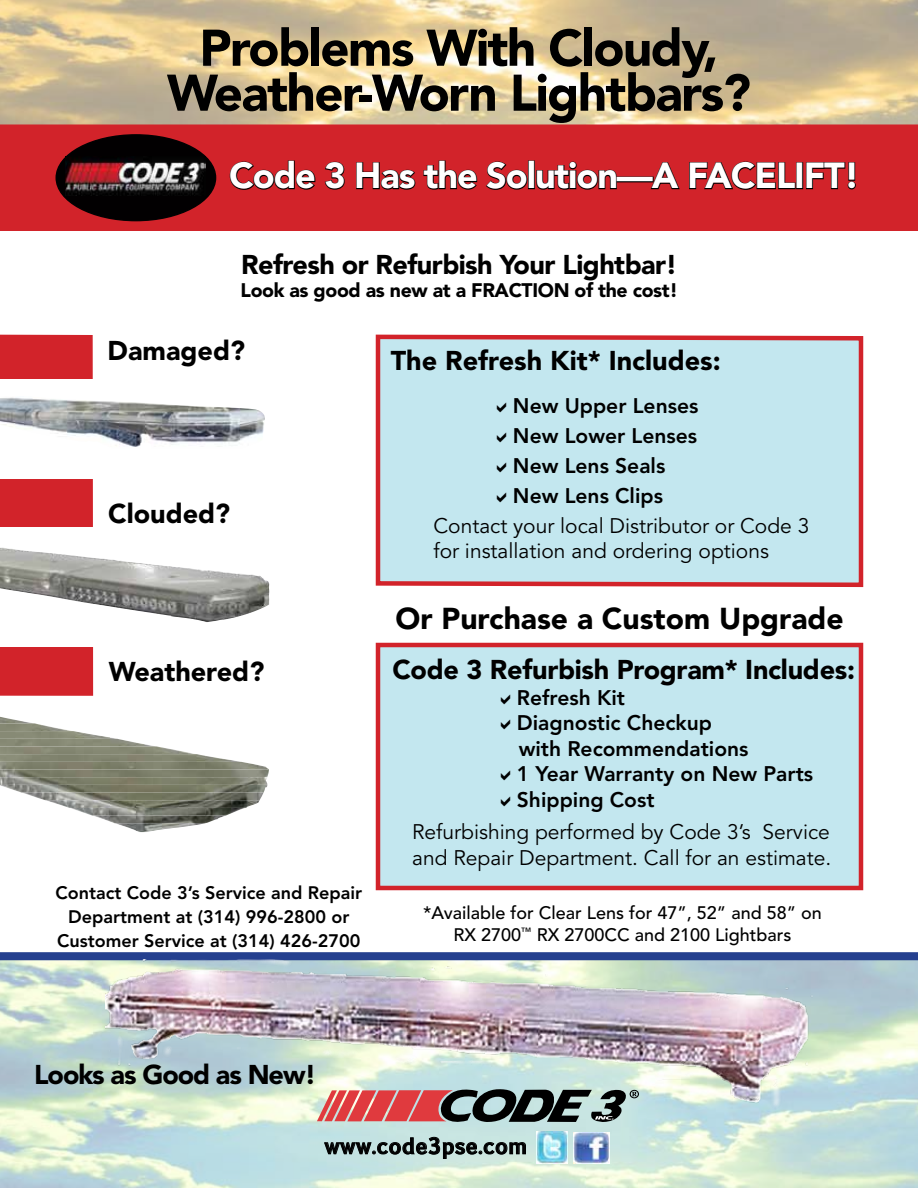
<style>
.page{position:relative;width:918px;height:1188px;background:#fff}
.page>*{position:absolute;margin:0;border:0;box-sizing:border-box;transform-origin:0 0}
.t1{font:900 51px/45px "Avenir";letter-spacing:-.03em;color:#000;text-align:center}
.t2{font:900 36px "Avenir";letter-spacing:-.03em;color:#fff}
.t3{font:900 30px "Avenir";color:#000}
.t4{font:900 27px "Avenir";letter-spacing:-.01em;color:#000}
.t5{font:900 27px "Avenir";letter-spacing:-.04em;color:#000}
.t6{font:21px/25.2px "Avenir";color:#000}
.t7{font:800 21px/25.5px "Avenir";color:#000}
.t8{font:700 21px "Euphemia UCAS";color:#000}
.t9{font:900 19.5px "Avenir";letter-spacing:-.02em;color:#000}
.t10{font:800 18px/24px "Avenir";color:#000;text-align:center}
.t11{font:500 18px/21.6px "Avenir";color:#000;text-align:center}
</style>
<div class="page">
<img style="left:0;top:960px;width:918px;height:228px">
<img style="left:0;top:0;width:918px;height:124px">
<div style="left:376px;top:643px;width:487px;height:247px;background:#c3e7ef;border:4px solid #d2232a"></div>
<svg style="left:375px;top:334px;width:489px;height:254px;background:#c4dee5"></svg>
<div style="left:0;top:124px;width:918px;height:107px;background:#d2232a"></div>
<svg style="left:229px;top:160px;width:87px;height:31px;background:#a11a20"></svg>
<svg style="left:324px;top:161px;width:21px;height:29px"></svg>
<svg style="left:355px;top:161px;width:61px;height:29px;background:#98191e"></svg>
<svg style="left:423px;top:160px;width:55px;height:30px;background:#9a191e"></svg>
<svg style="left:485px;top:161px;width:43px;height:30px"></svg>
<div style="left:528px;top:160px;width:7px;height:29px;border:2px solid #000"></div>
<svg style="left:535px;top:161px;width:83px;height:29px;background:#9a191e"></svg>
<div style="left:616px;top:177px;width:38px;height:5px;border:2px solid #000"></div>
<svg style="left:650px;top:161px;width:31px;height:29px"></svg>
<svg style="left:688px;top:161px;width:108px;height:30px;background:#9b191f"></svg>
<div style="left:796px;top:162px;width:7px;height:27px;border:2px solid #000"></div>
<svg style="left:805px;top:161px;width:52px;height:29px;background:#9b191e"></svg>
<svg style="left:324px;top:1136px;width:202px;height:23px;background:#9eb5b2"></svg>
<img style="left:536px;top:1132px;width:32px;height:32px">
<img style="left:573px;top:1133px;width:36px;height:31px">
<div style="left:56px;top:135px;width:160px;height:86px;background:#020001;border-radius:50%"></div>
<div style="left:56px;top:134px;width:160px;height:87px;border:2px solid #030102;border-radius:50%"></div>
<img style="left:66px;top:156px;width:139px;height:39px">
<svg style="left:0;top:952px;width:918px;height:8px;background:#2a4591"></svg>
<svg style="left:0;top:335px;width:270px;height:498px"></svg>
<svg style="left:317px;top:1111px;width:322px;height:15px;background:#998382"></svg>
<img style="left:106px;top:959px;width:706px;height:152px">
<div style="left:0;top:380px;width:280px;height:99px;background:#fff"></div>
<img style="left:0;top:397px;width:265px;height:50px">
<svg style="left:497px;top:402px;width:9px;height:10px"></svg>
<svg style="left:497px;top:432px;width:9px;height:10px"></svg>
<svg style="left:497px;top:462px;width:9px;height:10px"></svg>
<svg style="left:497px;top:492px;width:9px;height:10px"></svg>
<h1 class="t1" style="left:167px;top:25px;width:585px">Problems With Cloudy,<br>Weather-Worn Lightbars?</h1>
<h2 class="t2" style="left:229px;top:154px;width:632px">Code 3 Has the Solution—A FACELIFT!</h2>
<p class="t4" style="left:241px;top:248px;width:438px">Refresh or Refurbish Your Lightbar!</p>
<p class="t9" style="left:241px;top:278px;width:439px">Look as good as new at a FRACTION of the cost!</p>
<p class="t4" style="left:108px;top:334px;width:139px">Damaged?</p>
<p class="t4" style="left:108px;top:497px;width:124px">Clouded?</p>
<p class="t4" style="left:109px;top:655px;width:157px">Weathered?</p>
<p class="t10" style="left:55px;top:880px;width:308px">Contact Code 3’s Service and Repair<br>Department at (314) 996-2800 or<br>Customer Service at (314) 426-2700</p>
<p class="t4" style="left:391px;top:344px;width:331px">The Refresh Kit* Includes:</p>
<p class="t7" style="left:513px;top:391px;width:187px;line-height:30px">New Upper Lenses<br>New Lower Lenses<br>New Lens Seals<br>New Lens Clips</p>
<p class="t6" style="left:433px;top:513px;width:377px">Contact your local Distributor or Code 3 for installation and ordering options</p>
<h3 class="t3" style="left:395px;top:601px;width:450px">Or Purchase a Custom Upgrade</h3>
<p class="t4" style="left:392px;top:653px;width:464px">Code 3 Refurbish Program* Includes:</p>
<p class="t7" style="left:517px;top:684px;width:298px">Refresh Kit<br>Diagnostic Checkup<br>with Recommendations<br>1 Year Warranty on New Parts<br>Shipping Cost</p>
<p class="t6" style="left:412px;top:820px;width:421px">Refurbishing performed by Code 3’s Service and Repair Department. Call for an estimate.</p>
<p class="t11" style="left:423px;top:902px;width:400px">*Available for Clear Lens for 47”, 52” and 58” on<br>RX 2700<sup>™</sup> RX 2700CC and 2100 Lightbars</p>
<p class="t5" style="left:34px;top:1058px;width:284px">Looks as Good as New!</p>
<p class="t8" style="left:324px;top:1130px;width:204px">www.code3pse.com</p>
</div>
